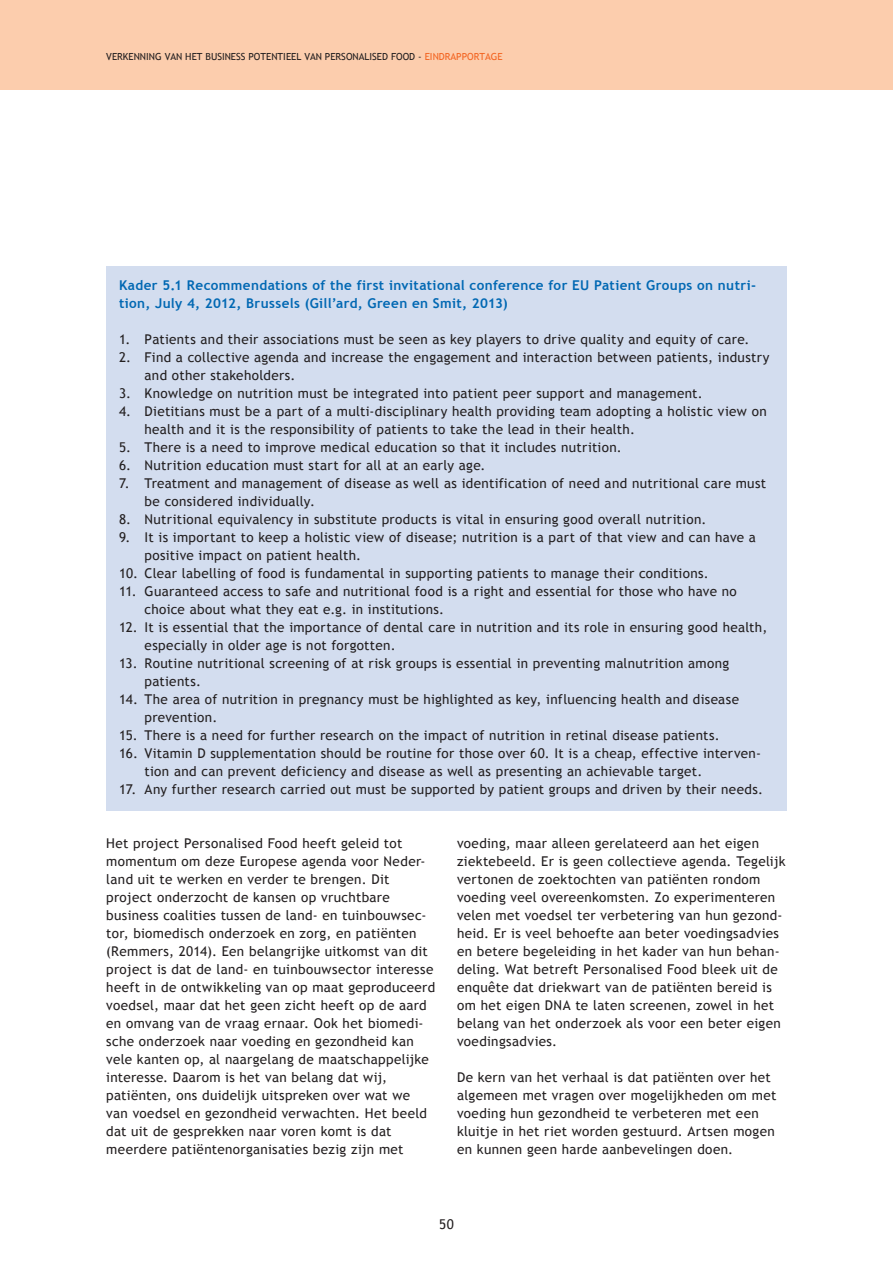
<style>
.page{position:relative;width:893px;height:1263px;background:#fff}
.page>*{position:absolute;margin:0;border:0;box-sizing:border-box;transform-origin:0 0}
.t1{font:13.5px/18px "Trebuchet MS";letter-spacing:.025em;color:#231f20}
.t2{font:700 13.5px/18px "Trebuchet MS";letter-spacing:.03em;color:#0168b3}
.t3{font:9.75px "Trebuchet MS";color:#231f20}
.s1{color:#f36421}
</style>
<div class="page">
<div style="left:0;top:0;width:893px;height:89px;background:#fccdad"></div>
<div style="left:106px;top:266px;width:681px;height:545px;background:#d3ddef"></div>
<p class="t3" style="left:106px;top:51px;width:398px">Verkenning van het Business Potentieel van Personalised Food - <span class="s1">eindrapportage</span></p>
<p class="t2" style="left:119px;top:276px;width:638px">Kader 5.1 Recommendations of the first invitational conference for EU Patient Groups on nutri&shy;tion, July 4, 2012, Brussels (Gill’ard, Green en Smit, 2013)</p>
<p class="t1" style="left:119px;top:330px;width:632px">1. Patients and their associations must be seen as key players to drive quality and equity of care.</p>
<p class="t1" style="left:145px;top:348px;width:626px;text-indent:-26px">2. Find a collective agenda and increase the engagement and interaction between patients, industry and other stakeholders.</p>
<p class="t1" style="left:119px;top:384px;width:585px">3. Knowledge on nutrition must be integrated into patient peer support and management.</p>
<p class="t1" style="left:145px;top:402px;width:624px;text-indent:-26px">4. Dietitians must be a part of a multi-disciplinary health providing team adopting a holistic view on health and it is the responsibility of patients to take the lead in their health.</p>
<p class="t1" style="left:119px;top:438px;width:504px">5. There is a need to improve medical education so that it includes nutrition.</p>
<p class="t1" style="left:119px;top:456px;width:368px">6. Nutrition education must start for all at an early age.</p>
<p class="t1" style="left:145px;top:474px;width:623px;text-indent:-26px">7. Treatment and management of disease as well as identification of need and nutritional care must be considered individually.</p>
<p class="t1" style="left:119px;top:510px;width:589px">8. Nutritional equivalency in substitute products is vital in ensuring good overall nutrition.</p>
<p class="t1" style="left:145px;top:528px;width:613px;text-indent:-26px">9. It is important to keep a holistic view of disease; nutrition is a part of that view and can have a positive impact on patient health.</p>
<p class="t1" style="left:119px;top:564px;width:591px">10. Clear labelling of food is fundamental in supporting patients to manage their conditions.</p>
<p class="t1" style="left:145px;top:582px;width:594px;text-indent:-26px">11. Guaranteed access to safe and nutritional food is a right and essential for those who have no choice about what they eat e.g. in institutions.</p>
<p class="t1" style="left:145px;top:618px;width:624px;text-indent:-26px">12. It is essential that the importance of dental care in nutrition and its role in ensuring good health, especially in older age is not forgotten.</p>
<p class="t1" style="left:145px;top:654px;width:586px;text-indent:-26px">13. Routine nutritional screening of at risk groups is essential in preventing malnutrition among patients.</p>
<p class="t1" style="left:145px;top:690px;width:596px;text-indent:-26px">14. The area of nutrition in pregnancy must be highlighted as key, influencing health and disease prevention.</p>
<p class="t1" style="left:119px;top:726px;width:602px">15. There is a need for further research on the impact of nutrition in retinal disease patients.</p>
<p class="t1" style="left:145px;top:744px;width:618px;text-indent:-26px">16. Vitamin D supplementation should be routine for those over 60. It is a cheap, effective interven&shy;tion and can prevent deficiency and disease as well as presenting an achievable target.</p>
<p class="t1" style="left:119px;top:780px;width:645px">17. Any further research carried out must be supported by patient groups and driven by their needs.</p>
<p class="t1" style="left:106px;top:834px;width:330px">Het project Personalised Food heeft geleid tot momentum om deze Europese agenda voor Neder&shy;land uit te werken en verder te brengen. Dit project onderzocht de kansen op vruchtbare business coalities tussen de land- en tuinbouwsec&shy;tor, biomedisch onderzoek en zorg, en patiënten (Remmers, 2014). Een belangrijke uitkomst van dit project is dat de land- en tuinbouwsector interesse heeft in de ontwikkeling van op maat geproduceerd voedsel, maar dat het geen zicht heeft op de aard en omvang van de vraag ernaar. Ook het biomedi&shy;sche onderzoek naar voeding en gezondheid kan vele kanten op, al naargelang de maatschappelijke interesse. Daarom is het van belang dat wij, patiënten, ons duidelijk uitspreken over wat we<br>van voedsel en gezondheid verwachten. Het beeld dat uit de gesprekken naar voren komt is dat meerdere patiëntenorganisaties bezig zijn met</p>
<p class="t1" style="left:457px;top:834px;width:330px">voeding, maar alleen gerelateerd aan het eigen ziektebeeld. Er is geen collectieve agenda. Tegelijk vertonen de zoektochten van patiënten rondom voeding veel overeenkomsten. Zo experimenteren velen met voedsel ter verbetering van hun gezond&shy;heid. Er is veel behoefte aan beter voedingsadvies en betere begeleiding in het kader van hun behan&shy;deling. Wat betreft Personalised Food bleek uit de enquête dat driekwart van de patiënten bereid is om het eigen DNA te laten screenen, zowel in het belang van het onderzoek als voor een beter eigen voedingsadvies.</p>
<p class="t1" style="left:457px;top:1068px;width:321px">De kern van het verhaal is dat patiënten over het algemeen met vragen over mogelijkheden om met voeding hun gezondheid te verbeteren met een kluitje in het riet worden gestuurd. Artsen mogen en kunnen geen harde aanbevelingen doen.</p>
<p class="t1" style="left:439px;top:1215px;width:16px">50</p>
</div>
